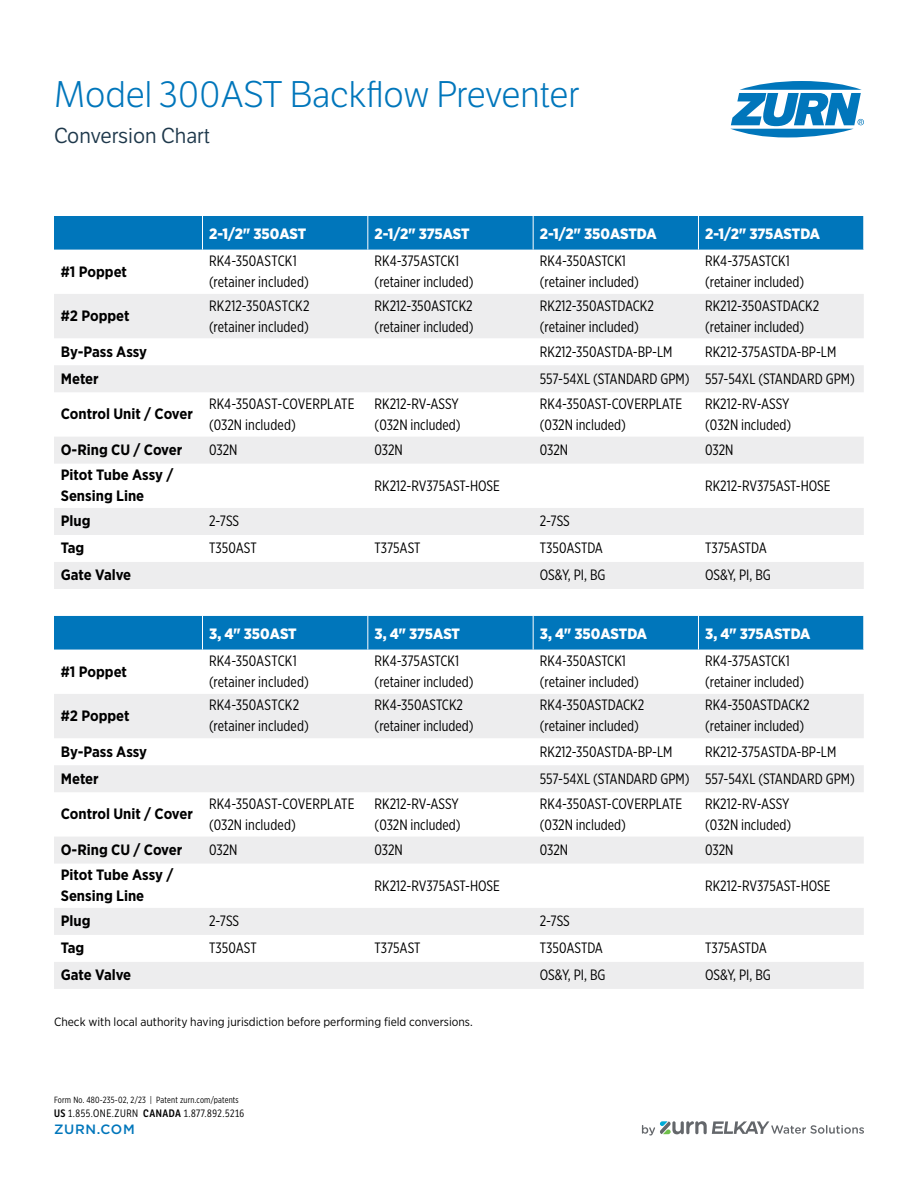
<style>
.page{position:relative;width:918px;height:1188px;background:#fff}
.page>*{position:absolute;margin:0;border:0;box-sizing:border-box;transform-origin:0 0}
.t1{font:300 36px "LFT Etica";color:#0076bb}
.t2{font:21px "LFT Etica Bk";color:#1e384b}
.t3{font:15px/21px "Gotham X Narrow";color:#000}
.t4{font:700 15px/21px "Gotham Narrow";color:#000}
.t5{font:900 15px "Gotham Narrow";letter-spacing:-.005em;color:#fff}
.t6{font:500 13.5px "Gotham";letter-spacing:.05em;color:#0076bb}
.t7{font:12px "Gotham Narrow";color:#000}
.t8{font:10.5px "LFT Etica Condensed";letter-spacing:.05em;color:#000}
.t9{font:9px "Gotham X Narrow";letter-spacing:.02em;color:#000}
.s1{font-weight:600}
</style>
<div class="page">
<div style="left:54px;top:216px;width:810px;height:34px;background:#0076bb"></div>
<svg style="left:54px;top:294px;width:810px;height:295px;fill:#ededee"></svg>
<hr style="left:202px;top:216px;width:1px;height:34px;background:#fff">
<hr style="left:368px;top:216px;width:1px;height:34px;background:#fff">
<hr style="left:533px;top:216px;width:1px;height:34px;background:#fff">
<hr style="left:698px;top:216px;width:1px;height:34px;background:#fff">
<svg style="left:730px;top:81px;width:134px;height:56px"></svg>
<svg style="left:642px;top:1121px;width:222px;height:14px"></svg>
<div style="left:54px;top:616px;width:810px;height:34px;background:#0076bb"></div>
<svg style="left:54px;top:694px;width:810px;height:295px;fill:#ededee"></svg>
<hr style="left:202px;top:616px;width:1px;height:34px;background:#fff">
<hr style="left:368px;top:616px;width:1px;height:34px;background:#fff">
<hr style="left:533px;top:616px;width:1px;height:34px;background:#fff">
<hr style="left:698px;top:616px;width:1px;height:34px;background:#fff">
<h1 class="t1" style="left:54px;top:74px;width:527px">Model 300AST Backflow Preventer</h1>
<h2 class="t2" style="left:54px;top:124px;width:158px">Conversion Chart</h2>
<p class="t5" style="left:209px;top:224px;width:99px">2-1/2" 350AST</p>
<p class="t5" style="left:375px;top:224px;width:97px">2-1/2" 375AST</p>
<p class="t5" style="left:540px;top:224px;width:118px">2-1/2" 350ASTDA</p>
<p class="t5" style="left:705px;top:224px;width:116px">2-1/2" 375ASTDA</p>
<p class="t4" style="left:61px;top:261px;width:68px">#1 Poppet</p>
<p class="t3" style="left:209px;top:250px;width:101px">RK4-350ASTCK1 (retainer included)</p>
<p class="t3" style="left:375px;top:250px;width:100px">RK4-375ASTCK1 (retainer included)</p>
<p class="t3" style="left:540px;top:250px;width:100px">RK4-350ASTCK1 (retainer included)</p>
<p class="t3" style="left:705px;top:250px;width:100px">RK4-375ASTCK1 (retainer included)</p>
<p class="t4" style="left:61px;top:305px;width:70px">#2 Poppet</p>
<p class="t3" style="left:209px;top:295px;width:102px">RK212-350ASTCK2 (retainer included)</p>
<p class="t3" style="left:375px;top:295px;width:100px">RK212-350ASTCK2 (retainer included)</p>
<p class="t3" style="left:540px;top:295px;width:115px">RK212-350ASTDACK2 (retainer included)</p>
<p class="t3" style="left:705px;top:295px;width:115px">RK212-350ASTDACK2 (retainer included)</p>
<p class="t4" style="left:61px;top:341px;width:88px">By-Pass Assy</p>
<p class="t3" style="left:540px;top:341px;width:134px">RK212-350ASTDA-BP-LM</p>
<p class="t3" style="left:705px;top:341px;width:133px">RK212-375ASTDA-BP-LM</p>
<p class="t4" style="left:61px;top:368px;width:40px">Meter</p>
<p class="t3" style="left:540px;top:368px;width:316px">557-54XL (STANDARD GPM) 557-54XL (STANDARD GPM)</p>
<p class="t4" style="left:61px;top:403px;width:134px">Control Unit / Cover</p>
<p class="t3" style="left:209px;top:393px;width:147px">RK4-350AST-COVERPLATE (032N included)</p>
<p class="t3" style="left:375px;top:393px;width:88px">RK212-RV-ASSY (032N included)</p>
<p class="t3" style="left:540px;top:393px;width:144px">RK4-350AST-COVERPLATE (032N included)</p>
<p class="t3" style="left:705px;top:393px;width:88px">RK212-RV-ASSY (032N included)</p>
<p class="t4" style="left:61px;top:439px;width:123px">O-Ring CU / Cover</p>
<p class="t3" style="left:209px;top:439px;width:30px">032N</p>
<p class="t3" style="left:375px;top:439px;width:30px">032N</p>
<p class="t3" style="left:540px;top:439px;width:30px">032N</p>
<p class="t3" style="left:705px;top:439px;width:30px">032N</p>
<p class="t4" style="left:61px;top:464px;width:114px">Pitot Tube Assy /<br>Sensing Line</p>
<p class="t3" style="left:375px;top:475px;width:127px">RK212-RV375AST-HOSE</p>
<p class="t3" style="left:705px;top:475px;width:127px">RK212-RV375AST-HOSE</p>
<p class="t4" style="left:61px;top:510px;width:31px">Plug</p>
<p class="t3" style="left:209px;top:510px;width:31px">2-7SS</p>
<p class="t3" style="left:540px;top:510px;width:31px">2-7SS</p>
<p class="t4" style="left:61px;top:537px;width:25px">Tag</p>
<p class="t3" style="left:209px;top:537px;width:49px">T350AST</p>
<p class="t3" style="left:375px;top:537px;width:47px">T375AST</p>
<p class="t3" style="left:540px;top:537px;width:65px">T350ASTDA</p>
<p class="t3" style="left:705px;top:537px;width:63px">T375ASTDA</p>
<p class="t4" style="left:61px;top:564px;width:72px">Gate Valve</p>
<p class="t3" style="left:540px;top:564px;width:67px">OS&amp;Y, PI, BG</p>
<p class="t3" style="left:705px;top:564px;width:67px">OS&amp;Y, PI, BG</p>
<p class="t5" style="left:209px;top:624px;width:89px">3, 4" 350AST</p>
<p class="t5" style="left:375px;top:624px;width:87px">3, 4" 375AST</p>
<p class="t5" style="left:540px;top:624px;width:109px">3, 4" 350ASTDA</p>
<p class="t5" style="left:705px;top:624px;width:107px">3, 4" 375ASTDA</p>
<p class="t4" style="left:61px;top:661px;width:68px">#1 Poppet</p>
<p class="t3" style="left:209px;top:650px;width:101px">RK4-350ASTCK1 (retainer included)</p>
<p class="t3" style="left:375px;top:650px;width:100px">RK4-375ASTCK1 (retainer included)</p>
<p class="t3" style="left:540px;top:650px;width:100px">RK4-350ASTCK1 (retainer included)</p>
<p class="t3" style="left:705px;top:650px;width:100px">RK4-375ASTCK1 (retainer included)</p>
<p class="t4" style="left:61px;top:705px;width:70px">#2 Poppet</p>
<p class="t3" style="left:209px;top:695px;width:101px">RK4-350ASTCK2 (retainer included)</p>
<p class="t3" style="left:375px;top:695px;width:100px">RK4-350ASTCK2 (retainer included)</p>
<p class="t3" style="left:540px;top:695px;width:106px">RK4-350ASTDACK2 (retainer included)</p>
<p class="t3" style="left:705px;top:695px;width:106px">RK4-350ASTDACK2 (retainer included)</p>
<p class="t4" style="left:61px;top:741px;width:88px">By-Pass Assy</p>
<p class="t3" style="left:540px;top:741px;width:134px">RK212-350ASTDA-BP-LM</p>
<p class="t3" style="left:705px;top:741px;width:133px">RK212-375ASTDA-BP-LM</p>
<p class="t4" style="left:61px;top:768px;width:40px">Meter</p>
<p class="t3" style="left:540px;top:768px;width:316px">557-54XL (STANDARD GPM) 557-54XL (STANDARD GPM)</p>
<p class="t4" style="left:61px;top:803px;width:134px">Control Unit / Cover</p>
<p class="t3" style="left:209px;top:793px;width:147px">RK4-350AST-COVERPLATE (032N included)</p>
<p class="t3" style="left:375px;top:793px;width:88px">RK212-RV-ASSY (032N included)</p>
<p class="t3" style="left:540px;top:793px;width:144px">RK4-350AST-COVERPLATE (032N included)</p>
<p class="t3" style="left:705px;top:793px;width:88px">RK212-RV-ASSY (032N included)</p>
<p class="t4" style="left:61px;top:839px;width:123px">O-Ring CU / Cover</p>
<p class="t3" style="left:209px;top:839px;width:30px">032N</p>
<p class="t3" style="left:375px;top:839px;width:30px">032N</p>
<p class="t3" style="left:540px;top:839px;width:30px">032N</p>
<p class="t3" style="left:705px;top:839px;width:30px">032N</p>
<p class="t4" style="left:61px;top:864px;width:114px">Pitot Tube Assy /<br>Sensing Line</p>
<p class="t3" style="left:375px;top:875px;width:127px">RK212-RV375AST-HOSE</p>
<p class="t3" style="left:705px;top:875px;width:127px">RK212-RV375AST-HOSE</p>
<p class="t4" style="left:61px;top:910px;width:31px">Plug</p>
<p class="t3" style="left:209px;top:910px;width:31px">2-7SS</p>
<p class="t3" style="left:540px;top:910px;width:31px">2-7SS</p>
<p class="t4" style="left:61px;top:937px;width:25px">Tag</p>
<p class="t3" style="left:209px;top:937px;width:49px">T350AST</p>
<p class="t3" style="left:375px;top:937px;width:47px">T375AST</p>
<p class="t3" style="left:540px;top:937px;width:65px">T350ASTDA</p>
<p class="t3" style="left:705px;top:937px;width:63px">T375ASTDA</p>
<p class="t4" style="left:61px;top:964px;width:72px">Gate Valve</p>
<p class="t3" style="left:540px;top:964px;width:67px">OS&amp;Y, PI, BG</p>
<p class="t3" style="left:705px;top:964px;width:67px">OS&amp;Y, PI, BG</p>
<p class="t7" style="left:54px;top:1014px;width:420px">Check with local authority having jurisdiction before performing field conversions.</p>
<p class="t9" style="left:54px;top:1094px;width:186px">Form No. 480-235-02, 2/23 | Patent zurn.com/patents</p>
<p class="t8" style="left:54px;top:1107px;width:192px"><span class="s1">US</span> 1.855.ONE.ZURN <span class="s1">CANADA</span> 1.877.892.5216</p>
<p class="t6" style="left:54px;top:1120px;width:82px">ZURN.COM</p>
</div>
